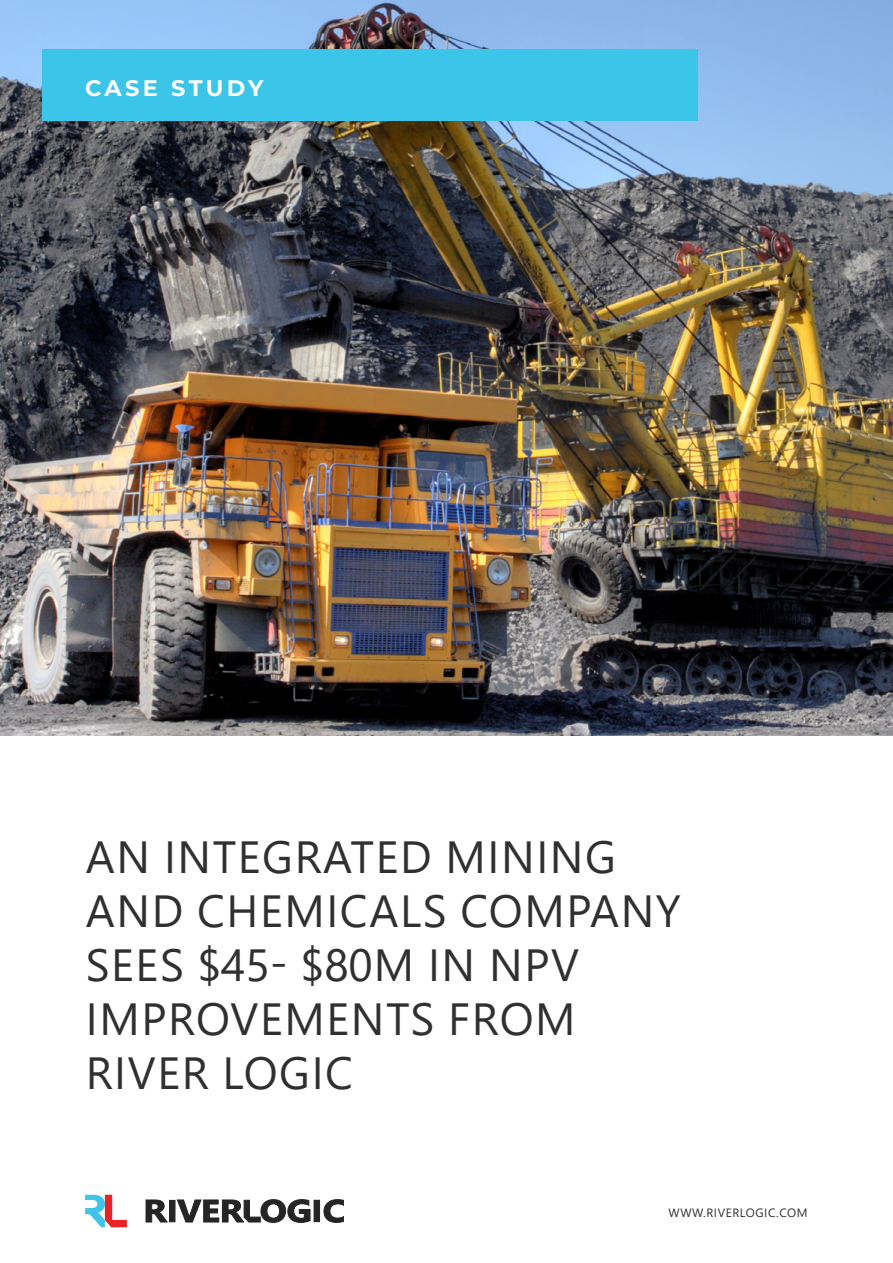
<style>
.page{position:relative;width:893px;height:1263px;background:#fff}
.page>*{position:absolute;margin:0;border:0;box-sizing:border-box;transform-origin:0 0}
.t1{font:45px/54px "Segoe UI";letter-spacing:.035em;color:#303030}
.t2{font:700 22.5px "Montserrat";letter-spacing:.14em;color:#fff}
.t3{font:12px "Segoe Pro";letter-spacing:.05em;color:#303030}
</style>
<div class="page">
<img style="left:0;top:0;width:893px;height:735px">
<svg style="left:85px;top:1195px;width:42px;height:32px"></svg>
<svg style="left:146px;top:1200px;width:21px;height:22px"></svg>
<svg style="left:177px;top:1199px;width:133px;height:23px"></svg>
<svg style="left:324px;top:1199px;width:20px;height:23px"></svg>
<div style="left:314px;top:1200px;width:6px;height:21px;background:#252525"></div>
<div style="left:169px;top:1200px;width:6px;height:22px;background:#252525"></div>
<div style="left:42px;top:50px;width:656px;height:71px;background:#3ac5e9"></div>
<p class="t2" style="left:85px;top:72px;width:180px">CASE STUDY</p>
<p class="t1" style="left:86px;top:829px;width:596px">AN INTEGRATED MINING<br>AND CHEMICALS COMPANY<br>SEES $45- $80M IN NPV<br>IMPROVEMENTS FROM<br>RIVER LOGIC</p>
<p class="t3" style="left:669px;top:1204px;width:141px">WWW.RIVERLOGIC.COM</p>
</div>
